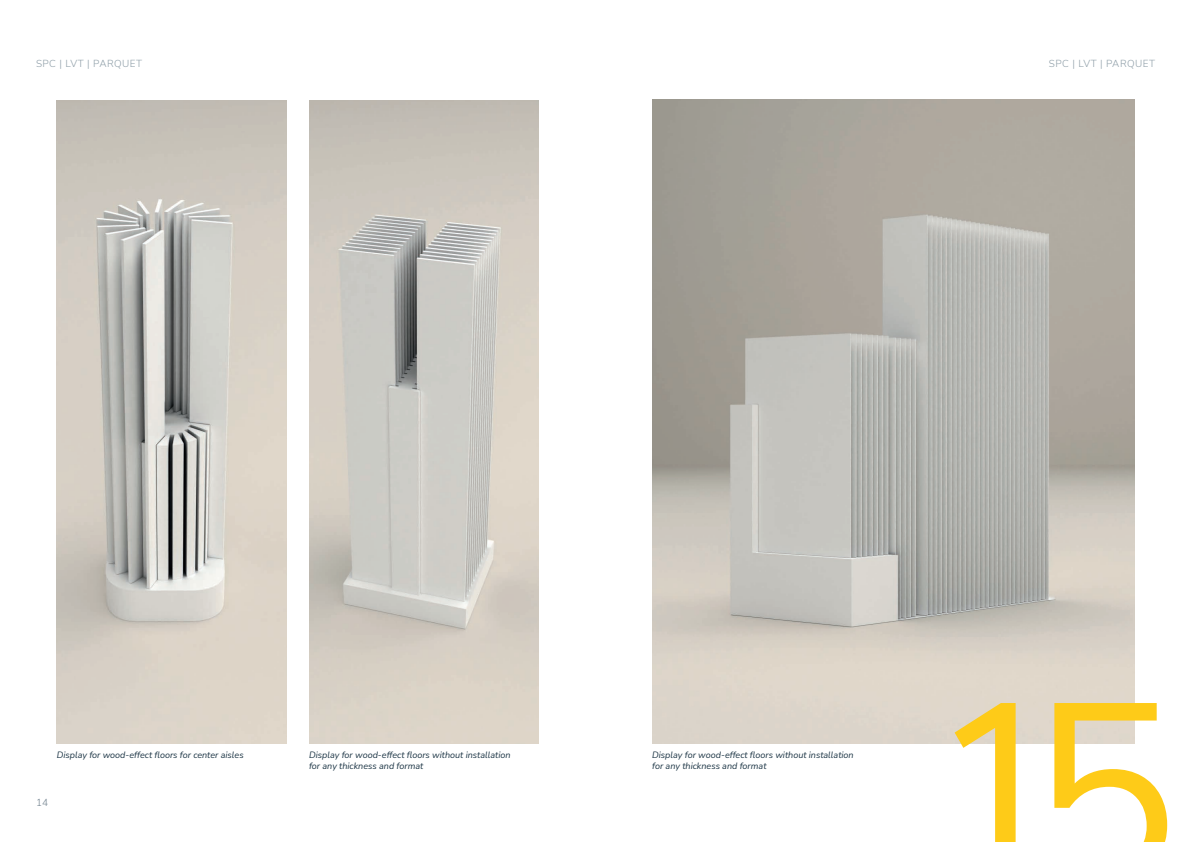
<style>
.page{position:relative;width:1191px;height:842px;background:#fff}
.page>*{position:absolute;margin:0;border:0;box-sizing:border-box;transform-origin:0 0}
.t1{font:250px "Nunito Sans";color:#fecb18}
.t2{font:300 10px "Nunito Sans";letter-spacing:.045em;color:#8c9ca6}
.t3{font:300 10px "Nunito Sans";color:#6e7f8c}
.t4{font:italic 9px/10.8px "Nunito Sans";color:#1b3444}
</style>
<div class="page">
<img style="left:652px;top:100px;width:482px;height:643px">
<img style="left:309px;top:100px;width:230px;height:643px">
<img style="left:57px;top:100px;width:229px;height:643px">
<p class="t2" style="left:36px;top:56px;width:107px">SPC | LVT | PARQUET</p>
<p class="t2" style="left:1049px;top:56px;width:107px">SPC | LVT | PARQUET</p>
<p class="t4" style="left:57px;top:749px;width:188px">Display for wood-effect floors for center aisles</p>
<p class="t3" style="left:36px;top:796px;width:13px">14</p>
<p class="t4" style="left:309px;top:749px;width:203px">Display for wood-effect floors without installation for any thickness and format</p>
<p class="t4" style="left:652px;top:749px;width:203px">Display for wood-effect floors without installation for any thickness and format</p>
<h1 class="t1" style="left:924px;top:618px;width:257px">15</h1>
</div>
